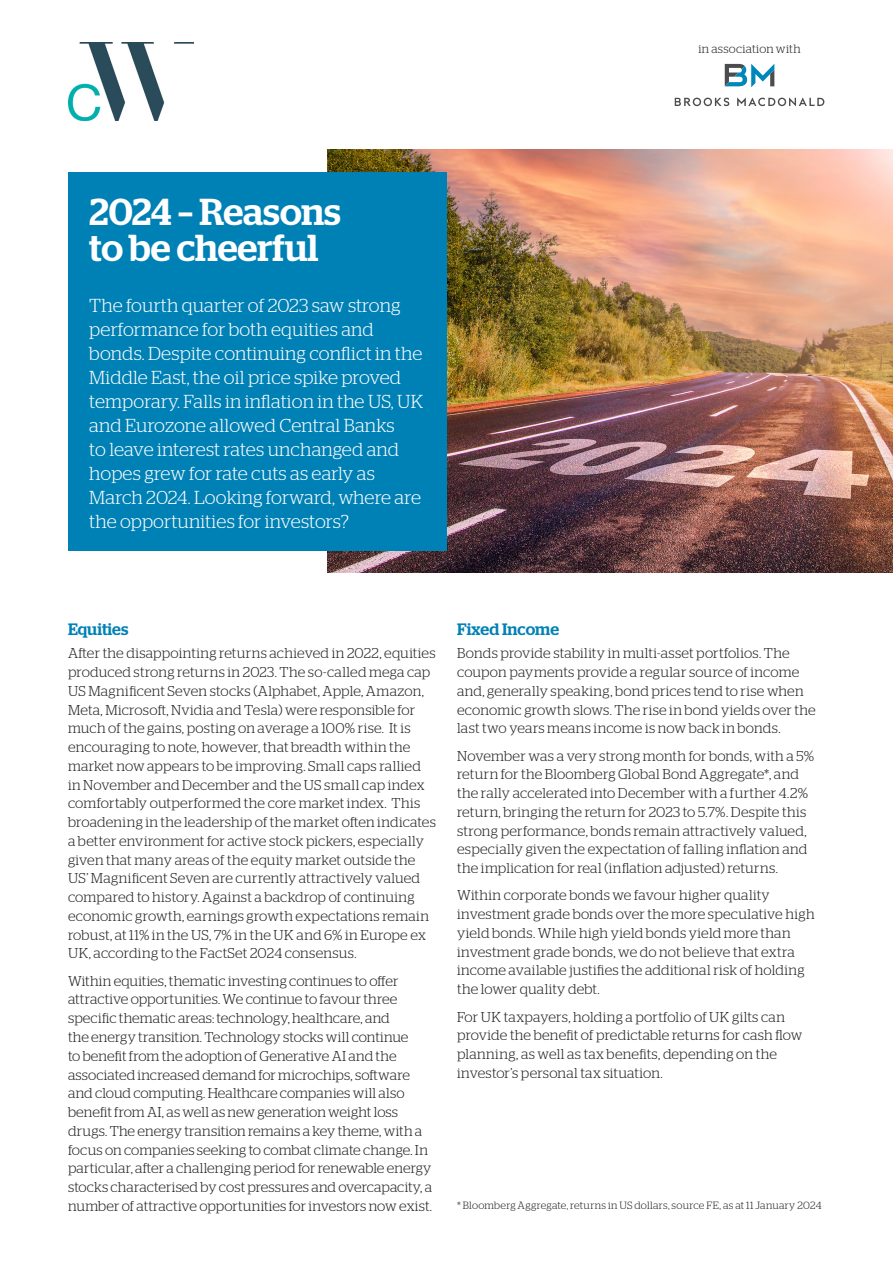
<style>
.page{position:relative;width:893px;height:1263px;background:#fff}
.page>*{position:absolute;margin:0;border:0;box-sizing:border-box;transform-origin:0 0}
.t1{font:500 37.5px/36px "Stag";color:#fff}
.t2{font:300 18.75px/24px "Stag";letter-spacing:.005em;color:#fff}
.t3{font:500 16.5px "Stag";letter-spacing:.005em;color:#0081b6}
.t4{font:300 14.25px/18.8px "Stag";letter-spacing:.01em;color:#231f20}
.t5{font:300 12px "Stag";letter-spacing:.025em;color:#231f20}
.t6{font:300 10.5px "Stag";letter-spacing:.025em;color:#231f20}
</style>
<div class="page">
<img style="left:327px;top:150px;width:566px;height:422px">
<div style="left:68px;top:172px;width:378px;height:378px;background:#0081b6"></div>
<svg style="left:725px;top:64px;width:49px;height:23px"></svg>
<svg style="left:737px;top:97px;width:87px;height:9px"></svg>
<svg style="left:675px;top:98px;width:54px;height:8px"></svg>
<img style="left:68px;top:43px;width:125px;height:78px">
<p class="t5" style="left:698px;top:42px;width:104px">in association with</p>
<p class="t1" style="left:89px;top:193px;width:253px">2024 – Reasons to be cheerful</p>
<p class="t2" style="left:89px;top:293px;width:336px">The fourth quarter of 2023 saw strong performance for both equities and bonds. Despite continuing conflict in the Middle East, the oil price spike proved temporary. Falls in inflation in the US, UK and Eurozone allowed Central Banks<br>to leave interest rates unchanged and hopes grew for rate cuts as early as March 2024. Looking forward, where are the opportunities for investors?</p>
<p class="t3" style="left:68px;top:620px;width:62px">Equities</p>
<p class="t4" style="left:68px;top:644px;width:369px">After the disappointing returns achieved in 2022, equities produced strong returns in 2023. The so-called mega cap US Magnificent Seven stocks (Alphabet, Apple, Amazon, Meta, Microsoft, Nvidia and Tesla) were responsible for much of the gains, posting on average a 100% rise. It is encouraging to note, however, that breadth within the market now appears to be improving. Small caps rallied in November and December and the US small cap index comfortably outperformed the core market index. This broadening in the leadership of the market often indicates a better environment for active stock pickers, especially given that many areas of the equity market outside the US’ Magnificent Seven are currently attractively valued compared to history. Against a backdrop of continuing economic growth, earnings growth expectations remain robust, at 11% in the US, 7% in the UK and 6% in Europe ex UK, according to the FactSet 2024 consensus.</p>
<p class="t4" style="left:68px;top:971px;width:365px">Within equities, thematic investing continues to offer attractive opportunities. We continue to favour three specific thematic areas: technology, healthcare, and<br>the energy transition. Technology stocks will continue<br>to benefit from the adoption of Generative AI and the associated increased demand for microchips, software and cloud computing. Healthcare companies will also benefit from AI, as well as new generation weight loss drugs. The energy transition remains a key theme, with a focus on companies seeking to combat climate change. In particular, after a challenging period for renewable energy stocks characterised by cost pressures and overcapacity, a number of attractive opportunities for investors now exist.</p>
<p class="t3" style="left:457px;top:620px;width:103px">Fixed Income</p>
<p class="t4" style="left:457px;top:644px;width:360px">Bonds provide stability in multi-asset portfolios. The coupon payments provide a regular source of income and, generally speaking, bond prices tend to rise when economic growth slows. The rise in bond yields over the last two years means income is now back in bonds.</p>
<p class="t4" style="left:457px;top:746px;width:359px">November was a very strong month for bonds, with a 5% return for the Bloomberg Global Bond Aggregate*, and the rally accelerated into December with a further 4.2% return, bringing the return for 2023 to 5.7%. Despite this strong performance, bonds remain attractively valued, especially given the expectation of falling inflation and the implication for real (inflation adjusted) returns.</p>
<p class="t4" style="left:457px;top:886px;width:359px">Within corporate bonds we favour higher quality investment grade bonds over the more speculative high yield bonds. While high yield bonds yield more than investment grade bonds, we do not believe that extra income available justifies the additional risk of holding the lower quality debt.</p>
<p class="t4" style="left:457px;top:1007px;width:347px">For UK taxpayers, holding a portfolio of UK gilts can provide the benefit of predictable returns for cash flow planning, as well as tax benefits, depending on the investor’s personal tax situation.</p>
<p class="t6" style="left:457px;top:1199px;width:366px">* Bloomberg Aggregate, returns in US dollars, source FE, as at 11 January 2024</p>
</div>
